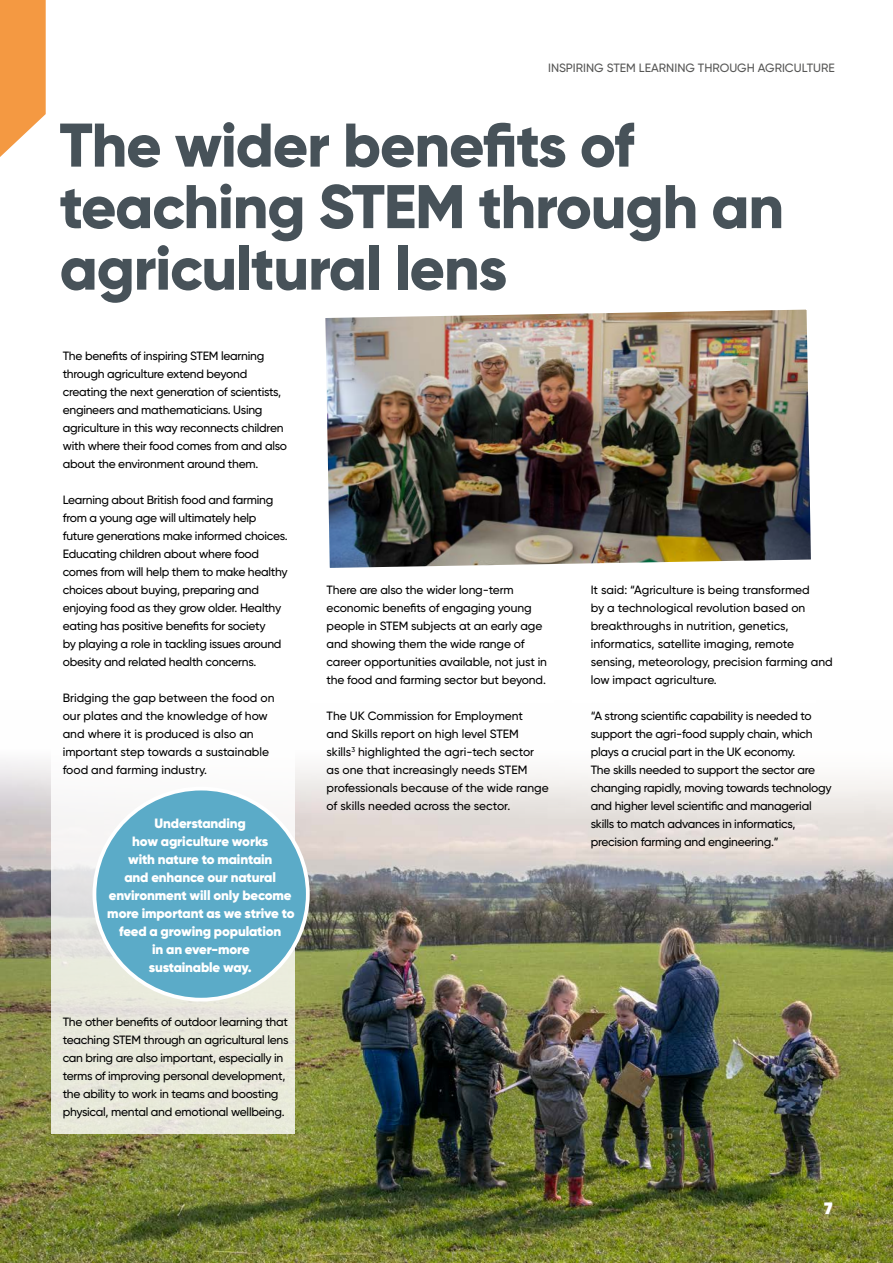
<style>
.page{position:relative;width:893px;height:1263px;background:#fff}
.page>*{position:absolute;margin:0;border:0;box-sizing:border-box;transform-origin:0 0}
.t1{font:800 61.5px/61.5px "Gilroy";letter-spacing:-.02em;color:#475259}
.t2{font:800 16.5px "Gilroy";color:#fff}
.t3{font:900 13.5px/18px "Gilroy";letter-spacing:-.01em;color:#fff;text-align:center}
.t4{font:500 12px/18px "Gilroy";letter-spacing:-.02em;color:#000}
.t5{font:500 12px/18px "Gilroy";color:#000}
.t6{font:500 12px "Gilroy";color:#575756}
</style>
<div class="page">
<img style="left:0;top:760px;width:893px;height:503px">
<svg style="left:0;top:0;width:46px;height:157px;background:#f5a75c"></svg>
<div style="left:51px;top:342px;width:244px;height:792px;background:linear-gradient(to bottom,#fff,#e5e5db)"></div>
<img style="left:325px;top:309px;width:486px;height:259px">
<div style="left:94px;top:789px;width:214px;height:211px;background:#5babc8;border-radius:50%"></div>
<p class="t6" style="left:548px;top:60px;width:288px">INSPIRING STEM LEARNING THROUGH AGRICULTURE</p>
<h1 class="t1" style="left:60px;top:114px;width:726px">The wider benefits of teaching STEM through an agricultural lens</h1>
<p class="t4" style="left:63px;top:347px;width:226px">The benefits of inspiring STEM learning through agriculture extend beyond creating the next generation of scientists, engineers and mathematicians. Using agriculture in this way reconnects children with where their food comes from and also about the environment around them.</p>
<p class="t4" style="left:63px;top:491px;width:227px">Learning about British food and farming from a young age will ultimately help future generations make informed choices.<br>Educating children about where food comes from will help them to make healthy choices about buying, preparing and enjoying food as they grow older. Healthy eating has positive benefits for society<br>by playing a role in tackling issues around obesity and related health concerns.</p>
<p class="t5" style="left:63px;top:689px;width:213px">Bridging the gap between the food on our plates and the knowledge of how and where it is produced is also an important step towards a sustainable food and farming industry.</p>
<p class="t3" style="left:107px;top:814px;width:189px">Understanding<br>how agriculture works<br>with nature to maintain<br>and enhance our natural environment will only become more important as we strive to feed a growing population<br>in an ever-more<br>sustainable way.</p>
<p class="t4" style="left:63px;top:1013px;width:227px">The other benefits of outdoor learning that teaching STEM through an agricultural lens can bring are also important, especially in terms of improving personal development, the ability to work in teams and boosting physical, mental and emotional wellbeing.</p>
<p class="t4" style="left:327px;top:581px;width:222px">There are also the wider long-term economic benefits of engaging young people in STEM subjects at an early age and showing them the wide range of career opportunities available, not just in the food and farming sector but beyond.</p>
<p class="t5" style="left:326px;top:707px;width:224px">The UK Commission for Employment<br>and Skills report on high level STEM skills<sup>3</sup> highlighted the agri-tech sector as one that increasingly needs STEM professionals because of the wide range of skills needed across the sector.</p>
<p class="t5" style="left:591px;top:581px;width:244px">It said: “Agriculture is being transformed<br>by a technological revolution based on breakthroughs in nutrition, genetics, informatics, satellite imaging, remote sensing, meteorology, precision farming and low impact agriculture.</p>
<p class="t4" style="left:591px;top:707px;width:243px">“A strong scientific capability is needed to support the agri-food supply chain, which plays a crucial part in the UK economy.<br>The skills needed to support the sector are changing rapidly, moving towards technology and higher level scientific and managerial skills to match advances in informatics, precision farming and engineering.”</p>
<h2 class="t2" style="left:824px;top:1197px;width:10px">7</h2>
</div>
